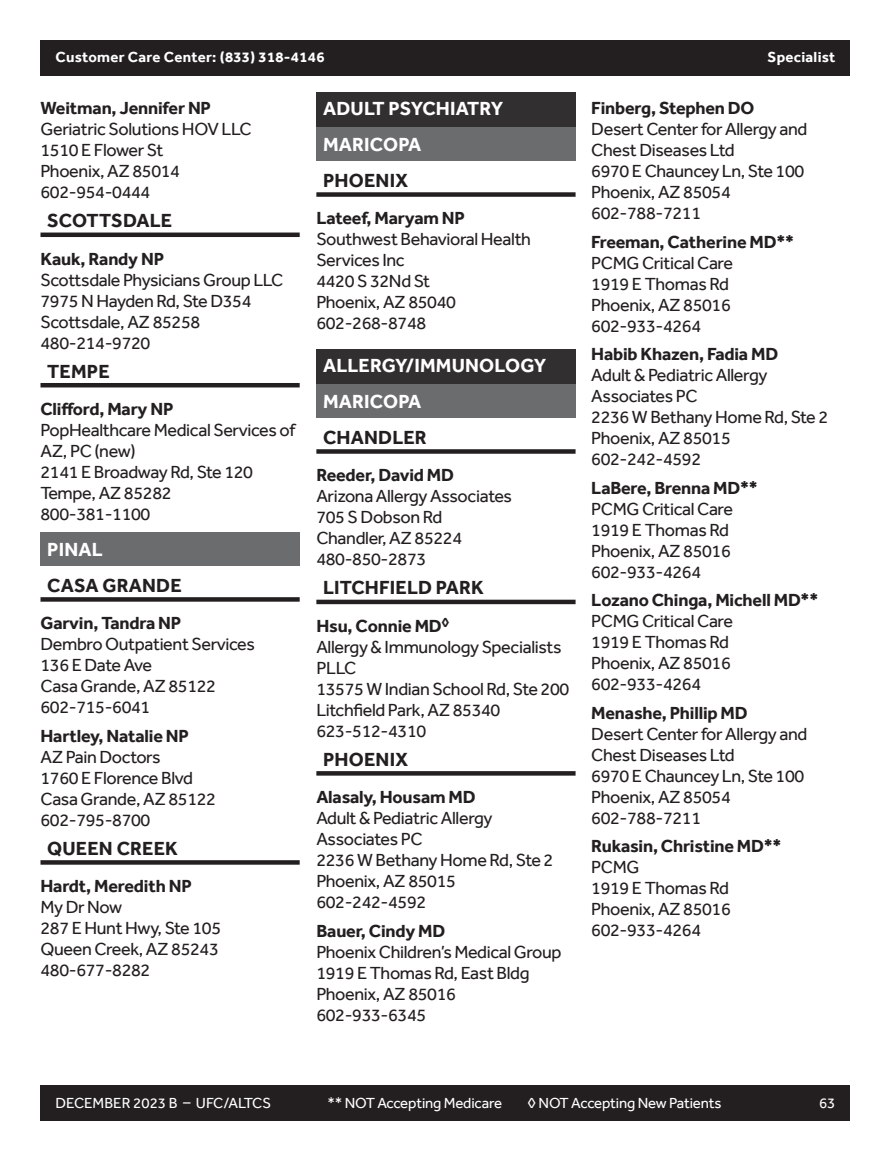
<style>
.page{position:relative;width:891px;height:1161px;background:#fff}
.page>*{position:absolute;margin:0;border:0;box-sizing:border-box;transform-origin:0 0}
.t1{font:700 19.5px "Effra";letter-spacing:.01em;color:#231f20}
.t2{font:700 19.5px "Effra";letter-spacing:.01em;color:#fff}
.t3{font:18px/21px "Effra";letter-spacing:-.02em;color:#231f20}
.t4{font:700 18px "Effra";letter-spacing:-.01em;color:#231f20}
.t5{font:15px "Effra";letter-spacing:-.01em;color:#fff}
.t6{font:700 15px "Effra";letter-spacing:.02em;color:#fff}
</style>
<div class="page">
<div style="left:40px;top:40px;width:810px;height:36px;background:#231f20"></div>
<div style="left:40px;top:1085px;width:810px;height:35px;background:#231f20"></div>
<hr style="left:40px;top:233px;width:260px;height:4px;background:#231f20">
<hr style="left:40px;top:383px;width:260px;height:4px;background:#231f20">
<div style="left:40px;top:532px;width:260px;height:34px;background:#6a6c6d"></div>
<div style="left:40px;top:597px;width:260px;height:5px;background:#231f20"></div>
<div style="left:40px;top:860px;width:260px;height:5px;background:#231f20"></div>
<div style="left:316px;top:92px;width:260px;height:35px;background:#312f30"></div>
<div style="left:316px;top:127px;width:260px;height:34px;background:#6a6c6d"></div>
<div style="left:316px;top:192px;width:260px;height:5px;background:#231f20"></div>
<div style="left:316px;top:349px;width:260px;height:35px;background:#312f30"></div>
<div style="left:316px;top:384px;width:260px;height:34px;background:#6a6c6d"></div>
<div style="left:316px;top:449px;width:260px;height:5px;background:#231f20"></div>
<hr style="left:316px;top:600px;width:260px;height:4px;background:#231f20">
<div style="left:316px;top:771px;width:260px;height:5px;background:#231f20"></div>
<p class="t6" style="left:56px;top:48px;width:271px">Customer Care Center: (833) 318-4146</p>
<p class="t6" style="left:768px;top:48px;width:69px">Specialist</p>
<h6 class="t4" style="left:40px;top:97px;width:172px">Weitman, Jennifer NP</h6>
<p class="t3" style="left:40px;top:118px;width:213px">Geriatric Solutions HOV LLC</p>
<p class="t3" style="left:40px;top:139px;width:124px">1510 E Flower St</p>
<p class="t3" style="left:40px;top:160px;width:141px">Phoenix, AZ 85014</p>
<p class="t3" style="left:40px;top:181px;width:111px">602-954-0444</p>
<h5 class="t1" style="left:47px;top:209px;width:127px">SCOTTSDALE</h5>
<h6 class="t4" style="left:40px;top:248px;width:125px">Kauk, Randy NP</h6>
<p class="t3" style="left:40px;top:269px;width:244px">Scottsdale Physicians Group LLC</p>
<p class="t3" style="left:40px;top:290px;width:213px">7975 N Hayden Rd, Ste D354</p>
<p class="t3" style="left:40px;top:311px;width:161px">Scottsdale, AZ 85258</p>
<p class="t3" style="left:40px;top:332px;width:111px">480-214-9720</p>
<h5 class="t1" style="left:47px;top:360px;width:64px">TEMPE</h5>
<h6 class="t4" style="left:40px;top:398px;width:134px">Clifford, Mary NP</h6>
<p class="t3" style="left:40px;top:419px;width:256px">PopHealthcare Medical Services of<br>AZ, PC (new)</p>
<p class="t3" style="left:40px;top:461px;width:214px">2141 E Broadway Rd, Ste 120</p>
<p class="t3" style="left:40px;top:482px;width:133px">Tempe, AZ 85282</p>
<p class="t3" style="left:40px;top:503px;width:111px">800-381-1100</p>
<h4 class="t2" style="left:47px;top:538px;width:57px">PINAL</h4>
<h5 class="t1" style="left:47px;top:574px;width:136px">CASA GRANDE</h5>
<h6 class="t4" style="left:40px;top:612px;width:142px">Garvin, Tandra NP</h6>
<p class="t3" style="left:40px;top:633px;width:216px">Dembro Outpatient Services</p>
<p class="t3" style="left:40px;top:654px;width:113px">136 E Date Ave</p>
<p class="t3" style="left:40px;top:675px;width:177px">Casa Grande, AZ 85122</p>
<p class="t3" style="left:40px;top:696px;width:111px">602-715-6041</p>
<h6 class="t4" style="left:40px;top:725px;width:150px">Hartley, Natalie NP</h6>
<p class="t3" style="left:40px;top:746px;width:122px">AZ Pain Doctors</p>
<p class="t3" style="left:40px;top:767px;width:154px">1760 E Florence Blvd</p>
<p class="t3" style="left:40px;top:788px;width:177px">Casa Grande, AZ 85122</p>
<p class="t3" style="left:40px;top:809px;width:111px">602-795-8700</p>
<h5 class="t1" style="left:47px;top:837px;width:132px">QUEEN CREEK</h5>
<h6 class="t4" style="left:40px;top:875px;width:153px">Hardt, Meredith NP</h6>
<p class="t3" style="left:40px;top:896px;width:83px">My Dr Now</p>
<p class="t3" style="left:40px;top:917px;width:182px">287 E Hunt Hwy, Ste 105</p>
<p class="t3" style="left:40px;top:938px;width:180px">Queen Creek, AZ 85243</p>
<p class="t3" style="left:40px;top:959px;width:111px">480-677-8282</p>
<h3 class="t2" style="left:323px;top:97px;width:182px">ADULT PSYCHIATRY</h3>
<h4 class="t2" style="left:323px;top:133px;width:100px">MARICOPA</h4>
<h5 class="t1" style="left:323px;top:169px;width:86px">PHOENIX</h5>
<h6 class="t4" style="left:316px;top:208px;width:150px">Lateef, Maryam NP</h6>
<p class="t3" style="left:316px;top:229px;width:216px">Southwest Behavioral Health<br>Services Inc</p>
<p class="t3" style="left:316px;top:271px;width:115px">4420 S 32Nd St</p>
<p class="t3" style="left:316px;top:292px;width:141px">Phoenix, AZ 85040</p>
<p class="t3" style="left:316px;top:313px;width:111px">602-268-8748</p>
<h3 class="t2" style="left:323px;top:354px;width:225px">ALLERGY/IMMUNOLOGY</h3>
<h4 class="t2" style="left:323px;top:390px;width:100px">MARICOPA</h4>
<h5 class="t1" style="left:323px;top:426px;width:105px">CHANDLER</h5>
<h6 class="t4" style="left:316px;top:464px;width:139px">Reeder, David MD</h6>
<p class="t3" style="left:316px;top:486px;width:197px">Arizona Allergy Associates</p>
<p class="t3" style="left:316px;top:507px;width:128px">705 S Dobson Rd</p>
<p class="t3" style="left:316px;top:528px;width:147px">Chandler, AZ 85224</p>
<p class="t3" style="left:316px;top:549px;width:111px">480-850-2873</p>
<h5 class="t1" style="left:323px;top:576px;width:162px">LITCHFIELD PARK</h5>
<h6 class="t4" style="left:316px;top:615px;width:135px">Hsu, Connie MD<sup>◊</sup></h6>
<p class="t3" style="left:316px;top:636px;width:247px">Allergy &amp; Immunology Specialists<br>PLLC</p>
<p class="t3" style="left:316px;top:678px;width:254px">13575 W Indian School Rd, Ste 200</p>
<p class="t3" style="left:316px;top:699px;width:186px">Litchfield Park, AZ 85340</p>
<p class="t3" style="left:316px;top:720px;width:111px">623-512-4310</p>
<h5 class="t1" style="left:323px;top:748px;width:86px">PHOENIX</h5>
<h6 class="t4" style="left:316px;top:786px;width:161px">Alasaly, Housam MD</h6>
<p class="t3" style="left:316px;top:807px;width:178px">Adult &amp; Pediatric Allergy<br>Associates PC</p>
<p class="t3" style="left:316px;top:849px;width:239px">2236 W Bethany Home Rd, Ste 2</p>
<p class="t3" style="left:316px;top:870px;width:141px">Phoenix, AZ 85015</p>
<p class="t3" style="left:316px;top:891px;width:111px">602-242-4592</p>
<h6 class="t4" style="left:316px;top:920px;width:130px">Bauer, Cindy MD</h6>
<p class="t3" style="left:316px;top:941px;width:247px">Phoenix Children’s Medical Group</p>
<p class="t3" style="left:316px;top:962px;width:215px">1919 E Thomas Rd, East Bldg</p>
<p class="t3" style="left:316px;top:983px;width:141px">Phoenix, AZ 85016</p>
<p class="t3" style="left:316px;top:1004px;width:111px">602-933-6345</p>
<h6 class="t4" style="left:591px;top:97px;width:165px">Finberg, Stephen DO</h6>
<p class="t3" style="left:591px;top:118px;width:218px">Desert Center for Allergy and<br>Chest Diseases Ltd</p>
<p class="t3" style="left:591px;top:160px;width:215px">6970 E Chauncey Ln, Ste 100</p>
<p class="t3" style="left:591px;top:181px;width:141px">Phoenix, AZ 85054</p>
<p class="t3" style="left:591px;top:202px;width:111px">602-788-7211</p>
<h6 class="t4" style="left:591px;top:231px;width:204px">Freeman, Catherine MD**</h6>
<p class="t3" style="left:591px;top:252px;width:143px">PCMG Critical Care</p>
<p class="t3" style="left:591px;top:273px;width:139px">1919 E Thomas Rd</p>
<p class="t3" style="left:591px;top:294px;width:141px">Phoenix, AZ 85016</p>
<p class="t3" style="left:591px;top:315px;width:111px">602-933-4264</p>
<h6 class="t4" style="left:591px;top:343px;width:188px">Habib Khazen, Fadia MD</h6>
<p class="t3" style="left:591px;top:364px;width:178px">Adult &amp; Pediatric Allergy<br>Associates PC</p>
<p class="t3" style="left:591px;top:406px;width:239px">2236 W Bethany Home Rd, Ste 2</p>
<p class="t3" style="left:591px;top:427px;width:141px">Phoenix, AZ 85015</p>
<p class="t3" style="left:591px;top:448px;width:111px">602-242-4592</p>
<h6 class="t4" style="left:591px;top:477px;width:168px">LaBere, Brenna MD**</h6>
<p class="t3" style="left:591px;top:498px;width:143px">PCMG Critical Care</p>
<p class="t3" style="left:591px;top:519px;width:139px">1919 E Thomas Rd</p>
<p class="t3" style="left:591px;top:540px;width:141px">Phoenix, AZ 85016</p>
<p class="t3" style="left:591px;top:561px;width:111px">602-933-4264</p>
<h6 class="t4" style="left:591px;top:590px;width:228px">Lozano Chinga, Michell MD**</h6>
<p class="t3" style="left:591px;top:611px;width:143px">PCMG Critical Care</p>
<p class="t3" style="left:591px;top:632px;width:139px">1919 E Thomas Rd</p>
<p class="t3" style="left:591px;top:653px;width:141px">Phoenix, AZ 85016</p>
<p class="t3" style="left:591px;top:674px;width:111px">602-933-4264</p>
<h6 class="t4" style="left:591px;top:702px;width:158px">Menashe, Phillip MD</h6>
<p class="t3" style="left:591px;top:723px;width:218px">Desert Center for Allergy and<br>Chest Diseases Ltd</p>
<p class="t3" style="left:591px;top:765px;width:215px">6970 E Chauncey Ln, Ste 100</p>
<p class="t3" style="left:591px;top:786px;width:141px">Phoenix, AZ 85054</p>
<p class="t3" style="left:591px;top:807px;width:111px">602-788-7211</p>
<h6 class="t4" style="left:591px;top:836px;width:192px">Rukasin, Christine MD**</h6>
<p class="t3" style="left:591px;top:857px;width:50px">PCMG</p>
<p class="t3" style="left:591px;top:878px;width:139px">1919 E Thomas Rd</p>
<p class="t3" style="left:591px;top:899px;width:141px">Phoenix, AZ 85016</p>
<p class="t3" style="left:591px;top:920px;width:111px">602-933-4264</p>
<p class="t5" style="left:56px;top:1094px;width:217px">DECEMBER 2023 B – UFC/ALTCS</p>
<p class="t5" style="left:327px;top:1094px;width:176px">** NOT Accepting Medicare</p>
<p class="t5" style="left:528px;top:1094px;width:195px">◊ NOT Accepting New Patients</p>
<p class="t5" style="left:819px;top:1094px;width:18px">63</p>
</div>
